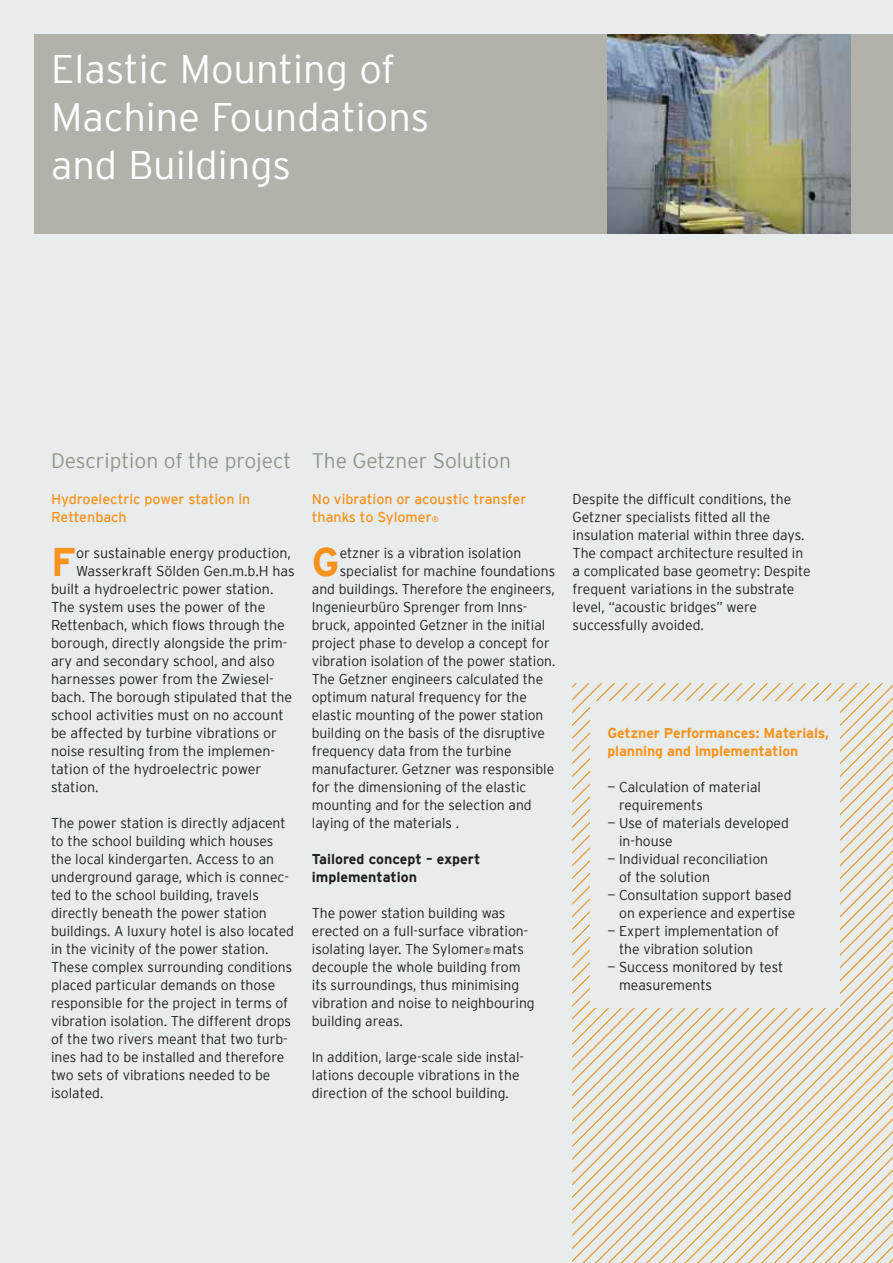
<style>
.page{position:relative;width:893px;height:1263px;background:#e9eced}
.page>*{position:absolute;margin:0;border:0;box-sizing:border-box;transform-origin:0 0}
.t1{font:700 39.9px "Interstate";color:#f7931d}
.t2{font:300 39.75px/48px "Interstate";color:#fff}
.t3{font:300 21px "Interstate";color:#94948b}
.t4{font:300 14.25px/18px "Interstate";color:#221f1f}
.t5{font:14.25px/18px "Interstate";color:#f7931d}
.t6{font:700 14.25px/18px "Interstate";letter-spacing:-.005em;color:#f7931d}
.t7{font:700 14.25px/18px "Interstate";color:#221f1f}
.s1{font-size:8.25px}
</style>
<div class="page">
<div style="left:34px;top:34px;width:859px;height:200px;background:#b2b2aa"></div>
<img style="left:607px;top:34px;width:244px;height:200px">
<svg style="left:573px;top:684px;width:320px;height:579px"></svg>
<h2 class="t2" style="left:51px;top:47px;width:380px">Elastic Mounting of<br>Machine Foundations and Buildings</h2>
<h3 class="t3" style="left:51px;top:451px;width:242px">Description of the project</h3>
<p class="t5" style="left:51px;top:491px;width:201px">Hydroelectric power station in<br>Rettenbach</p>
<h1 class="t1" style="left:51px;top:547px;width:26px">F</h1>
<p class="t4" style="left:76px;top:544px;width:216px">or sustainable energy production,</p>
<p class="t4" style="left:76px;top:562px;width:220px">Wasserkraft Sölden Gen.m.b.H has</p>
<p class="t4" style="left:51px;top:580px;width:224px">built a hydroelectric power station.</p>
<p class="t4" style="left:51px;top:598px;width:216px">The system uses the power of the</p>
<p class="t4" style="left:51px;top:616px;width:235px">Rettenbach, which lows through the</p>
<p class="t4" style="left:51px;top:634px;width:238px">borough, directly alongside the prim-</p>
<p class="t4" style="left:51px;top:652px;width:225px">ary and secondary school, and also</p>
<p class="t4" style="left:51px;top:670px;width:224px">harnesses power from the Zwiesel-</p>
<p class="t4" style="left:51px;top:688px;width:243px">bach. The borough stipulated that the</p>
<p class="t4" style="left:51px;top:706px;width:234px">school activities must on no account</p>
<p class="t4" style="left:51px;top:724px;width:228px">be affected by turbine vibrations or</p>
<p class="t4" style="left:51px;top:742px;width:226px">noise resulting from the implemen-</p>
<p class="t4" style="left:51px;top:760px;width:212px">tation of the hydroelectric power</p>
<p class="t4" style="left:51px;top:778px;width:49px">station.</p>
<p class="t4" style="left:51px;top:814px;width:244px">The power station is directly adjacent to the school building which houses the local kindergarten. Access to an underground garage, which is connec&shy;ted to the school building, travels directly beneath the power station buildings. A luxury hotel is also located in the vicinity of the power station.<br>These complex surrounding conditions placed particular demands on those responsible for the project in terms of vibration isolation. The different drops of the two rivers meant that two turb&shy;ines had to be installed and therefore two sets of vibrations needed to be isolated.</p>
<h3 class="t3" style="left:312px;top:451px;width:201px">The Getzner Solution</h3>
<p class="t5" style="left:312px;top:491px;width:216px">No vibration or acoustic transfer thanks to Sylomer<span class="s1">®</span></p>
<h1 class="t1" style="left:312px;top:547px;width:29px">G</h1>
<p class="t4" style="left:340px;top:544px;width:183px">etzner is a vibration isolation</p>
<p class="t4" style="left:340px;top:562px;width:217px">specialist for machine foundations</p>
<p class="t4" style="left:312px;top:580px;width:244px">and buildings. Therefore the engineers,</p>
<p class="t4" style="left:312px;top:598px;width:217px">Ingenieurbüro Sprenger from Inns-</p>
<p class="t4" style="left:312px;top:616px;width:235px">bruck, appointed Getzner in the initial</p>
<p class="t4" style="left:312px;top:634px;width:239px">project phase to develop a concept for</p>
<p class="t4" style="left:312px;top:652px;width:245px">vibration isolation of the power station.</p>
<p class="t4" style="left:312px;top:670px;width:233px">The Getzner engineers calculated the</p>
<p class="t4" style="left:312px;top:688px;width:217px">optimum natural frequency for the</p>
<p class="t4" style="left:312px;top:706px;width:233px">elastic mounting of the power station</p>
<p class="t4" style="left:312px;top:724px;width:235px">building on the basis of the disruptive</p>
<p class="t4" style="left:312px;top:742px;width:201px">frequency data from the turbine</p>
<p class="t4" style="left:312px;top:760px;width:244px">manufacturer. Getzner was responsible</p>
<p class="t4" style="left:312px;top:778px;width:216px">for the dimensioning of the elastic</p>
<p class="t4" style="left:312px;top:796px;width:221px">mounting and for the selection and</p>
<p class="t4" style="left:312px;top:814px;width:149px">laying of the materials .</p>
<p class="t7" style="left:312px;top:851px;width:170px">Tailored concept – expert implementation</p>
<p class="t4" style="left:312px;top:904px;width:224px">The power station building was erected on a full-surface vibration&shy;isolating layer. The Sylomer<span class="s1">®</span> mats decouple the whole building from its surroundings, thus minimising vibration and noise to neighbouring building areas.</p>
<p class="t4" style="left:312px;top:1048px;width:214px">In addition, large-scale side instal&shy;lations decouple vibrations in the direction of the school building.</p>
<p class="t4" style="left:573px;top:490px;width:239px">Despite the dificult conditions, the Getzner specialists itted all the insulation material within three days.<br>The compact architecture resulted in a complicated base geometry: Despite frequent variations in the substrate level, “acoustic bridges” were successfully avoided.</p>
<p class="t6" style="left:607px;top:725px;width:223px">Getzner Performances: Materials, planning and implementation</p>
<p class="t4" style="left:619px;top:778px;width:143px;text-indent:-12px">— Calculation of material requirements</p>
<p class="t4" style="left:619px;top:814px;width:171px;text-indent:-12px">— Use of materials developed in-house</p>
<p class="t4" style="left:619px;top:850px;width:151px;text-indent:-12px">— Individual reconciliation of the solution</p>
<p class="t4" style="left:607px;top:886px;width:190px;text-align:right">— Consultation support based on experience and expertise</p>
<p class="t4" style="left:619px;top:922px;width:161px;text-indent:-12px">— Expert implementation of the vibration solution</p>
<p class="t4" style="left:619px;top:958px;width:166px;text-indent:-12px">— Success monitored by test measurements</p>
</div>
